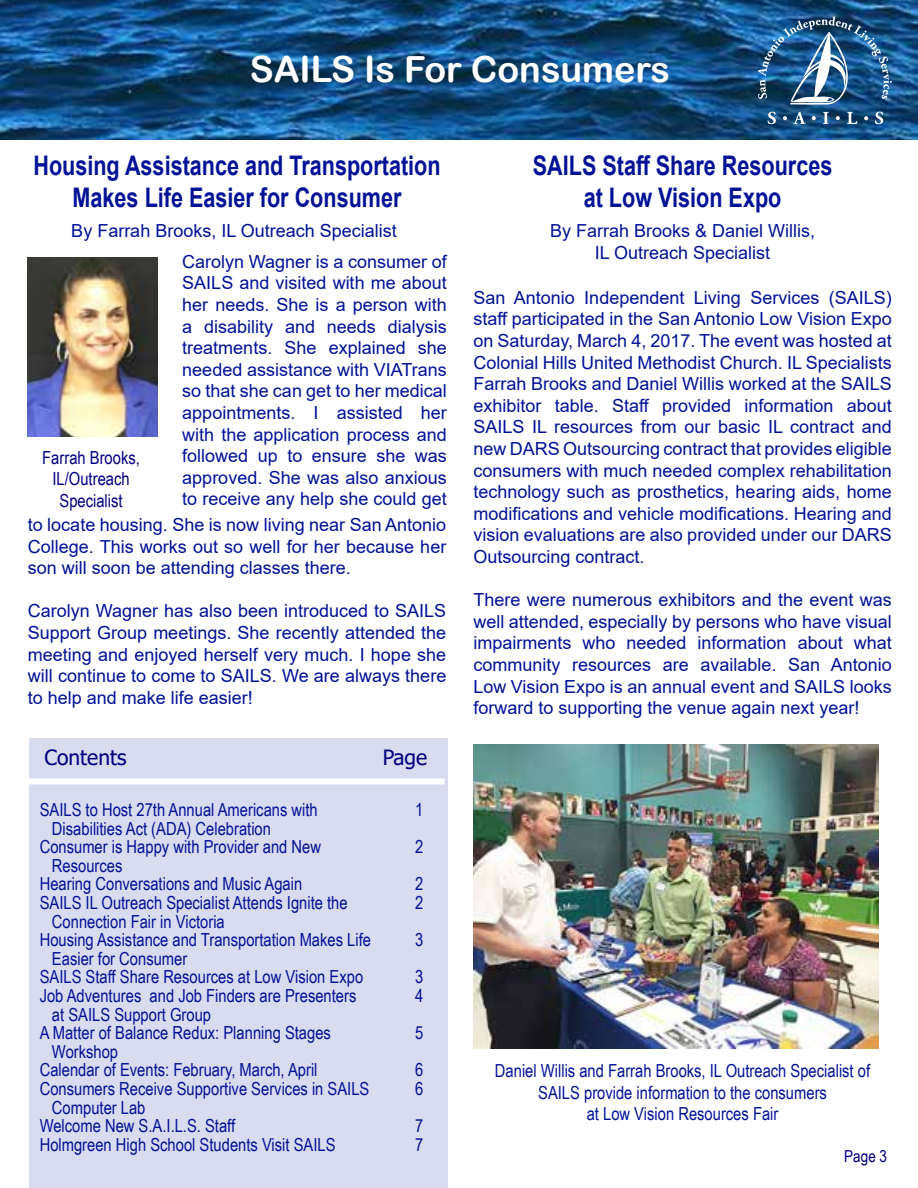
<style>
.page{position:relative;width:918px;height:1188px;background:#fff}
.page>*{position:absolute;margin:0;border:0;box-sizing:border-box;transform-origin:0 0}
.t1{font:36px "Arial Rounded MT Bold";color:#fff}
.t2{font:700 27px/32.4px "Arial";color:#011296;text-align:center;scale:.8 1}
.t3{font:21px "Tahoma";color:#000080}
.t4{font:18px/21.6px "Arial";color:#011296;text-align:justify}
.t5{font:18px/37.2px "Arial Narrow";color:#011296;text-align:justify}
.t6{font:18px/21.6px "Arial Narrow";color:#000080;text-align:center}
.t7{font:16.5px "Arial Narrow";color:#000080}
</style>
<div class="page">
<img style="left:0;top:0;width:918px;height:140px">
<img style="left:758px;top:16px;width:134px;height:89px">
<svg style="left:768px;top:112px;width:8px;height:12px"></svg>
<svg style="left:793px;top:112px;width:13px;height:12px"></svg>
<svg style="left:823px;top:112px;width:6px;height:12px"></svg>
<svg style="left:847px;top:112px;width:10px;height:12px"></svg>
<svg style="left:875px;top:112px;width:8px;height:12px"></svg>
<svg style="left:783px;top:116px;width:4px;height:4px"></svg>
<svg style="left:812px;top:116px;width:4px;height:4px"></svg>
<svg style="left:836px;top:116px;width:4px;height:4px"></svg>
<svg style="left:864px;top:116px;width:4px;height:4px"></svg>
<div style="left:29px;top:739px;width:418px;height:449px;background:#d9dbef"></div>
<div style="left:23px;top:778px;width:422px;height:6px;background:#fff"></div>
<img style="left:473px;top:745px;width:405px;height:303px">
<img style="left:28px;top:257px;width:129px;height:179px">
<h1 class="t1" style="left:250px;top:48px;width:422px">SAILS Is For Consumers</h1>
<h2 class="t2" style="left:33px;top:149px;width:511px">Housing Assistance and Transportation<br>Makes Life Easier for Consumer</h2>
<p class="t4" style="left:71px;top:220px;width:327px">By Farrah Brooks, IL Outreach Specialist</p>
<p class="t4" style="left:182px;top:251px;width:266px">Carolyn Wagner is a consumer of SAILS and visited with me about her needs. She is a person with a disability and needs dialysis treatments. She explained she needed assistance with VIATrans so that she can get to her medical appointments. I assisted her with the application process and followed up to ensure she was approved. She was also anxious to receive any help she could get</p>
<p class="t6" style="left:42px;top:446px;width:99px">Farrah Brooks,<br>IL/Outreach<br>Specialist</p>
<p class="t4" style="left:28px;top:514px;width:420px">to locate housing. She is now living near San Antonio College. This works out so well for her because her son will soon be attending classes there.</p>
<p class="t4" style="left:28px;top:600px;width:420px">Carolyn Wagner has also been introduced to SAILS Support Group meetings. She recently attended the meeting and enjoyed herself very much. I hope she will continue to come to SAILS. We are always there to help and make life easier!</p>
<p class="t3" style="left:45px;top:744px;width:83px">Contents</p>
<p class="t3" style="left:383px;top:744px;width:46px">Page</p>
<p class="t5" style="left:40px;top:791px;width:280px">SAILS to Host 27th Annual Americans with</p>
<p class="t5" style="left:52px;top:809px;width:221px">Disabilities Act (ADA) Celebration</p>
<p class="t5" style="left:40px;top:828px;width:283px">Consumer is Happy with Provider and New</p>
<p class="t5" style="left:52px;top:846px;width:72px">Resources</p>
<p class="t5" style="left:40px;top:865px;width:264px">Hearing Conversations and Music Again</p>
<p class="t5" style="left:40px;top:883px;width:310px">SAILS IL Outreach Specialist Attends Ignite the</p>
<p class="t5" style="left:52px;top:902px;width:174px">Connection Fair in Victoria</p>
<p class="t5" style="left:40px;top:921px;width:333px">Housing Assistance and Transportation Makes Life</p>
<p class="t5" style="left:52px;top:939px;width:137px">Easier for Consumer</p>
<p class="t5" style="left:40px;top:958px;width:325px">SAILS Staff Share Resources at Low Vision Expo</p>
<p class="t5" style="left:40px;top:976px;width:318px">Job Adventures and Job Finders are Presenters</p>
<p class="t5" style="left:52px;top:995px;width:161px">at SAILS Support Group</p>
<p class="t5" style="left:40px;top:1014px;width:293px">A Matter of Balance Redux: Planning Stages</p>
<p class="t5" style="left:52px;top:1032px;width:68px">Workshop</p>
<p class="t5" style="left:40px;top:1051px;width:279px">Calendar of Events: February, March, April</p>
<p class="t5" style="left:40px;top:1069px;width:331px">Consumers Receive Supportive Services in SAILS</p>
<p class="t5" style="left:52px;top:1088px;width:95px">Computer Lab</p>
<p class="t5" style="left:40px;top:1107px;width:197px">Welcome New S.A.I.L.S. Staff</p>
<p class="t5" style="left:40px;top:1125px;width:297px">Holmgreen High School Students Visit SAILS</p>
<p class="t5" style="left:415px;top:790px;width:10px">1<br>2<br>2</p>
<p class="t5" style="left:415px;top:883px;width:10px">2<br>3<br>3</p>
<p class="t5" style="left:415px;top:976px;width:10px">4<br>5<br>6</p>
<p class="t5" style="left:415px;top:1069px;width:10px">6<br>7</p>
<p class="t5" style="left:415px;top:1125px;width:10px">7</p>
<h2 class="t2" style="left:533px;top:149px;width:376px">SAILS Staff Share Resources at Low Vision Expo</h2>
<p class="t4" style="left:550px;top:220px;width:267px;text-align:center">By Farrah Brooks &amp; Daniel Willis,<br>IL Outreach Specialist</p>
<p class="t4" style="left:473px;top:286px;width:420px">San Antonio Independent Living Services (SAILS) staff participated in the San Antonio Low Vision Expo on Saturday, March 4, 2017. The event was hosted at Colonial Hills United Methodist Church. IL Specialists Farrah Brooks and Daniel Willis worked at the SAILS exhibitor table. Staff provided information about SAILS IL resources from our basic IL contract and new DARS Outsourcing contract that provides eligible consumers with much needed complex rehabilitation technology such as prosthetics, hearing aids, home modifications and vehicle modifications. Hearing and vision evaluations are also provided under our DARS Outsourcing contract.</p>
<p class="t4" style="left:473px;top:589px;width:420px">There were numerous exhibitors and the event was well attended, especially by persons who have visual impairments who needed information about what community resources are available. San Antonio Low Vision Expo is an annual event and SAILS looks forward to supporting the venue again next year!</p>
<p class="t5" style="left:495px;top:1059px;width:377px;line-height:21.6px;text-align:center">Daniel Willis and Farrah Brooks, IL Outreach Specialist of<br>SAILS provide information to the consumers<br>at Low Vision Resources Fair</p>
<p class="t7" style="left:844px;top:1144px;width:44px">Page 3</p>
</div>
